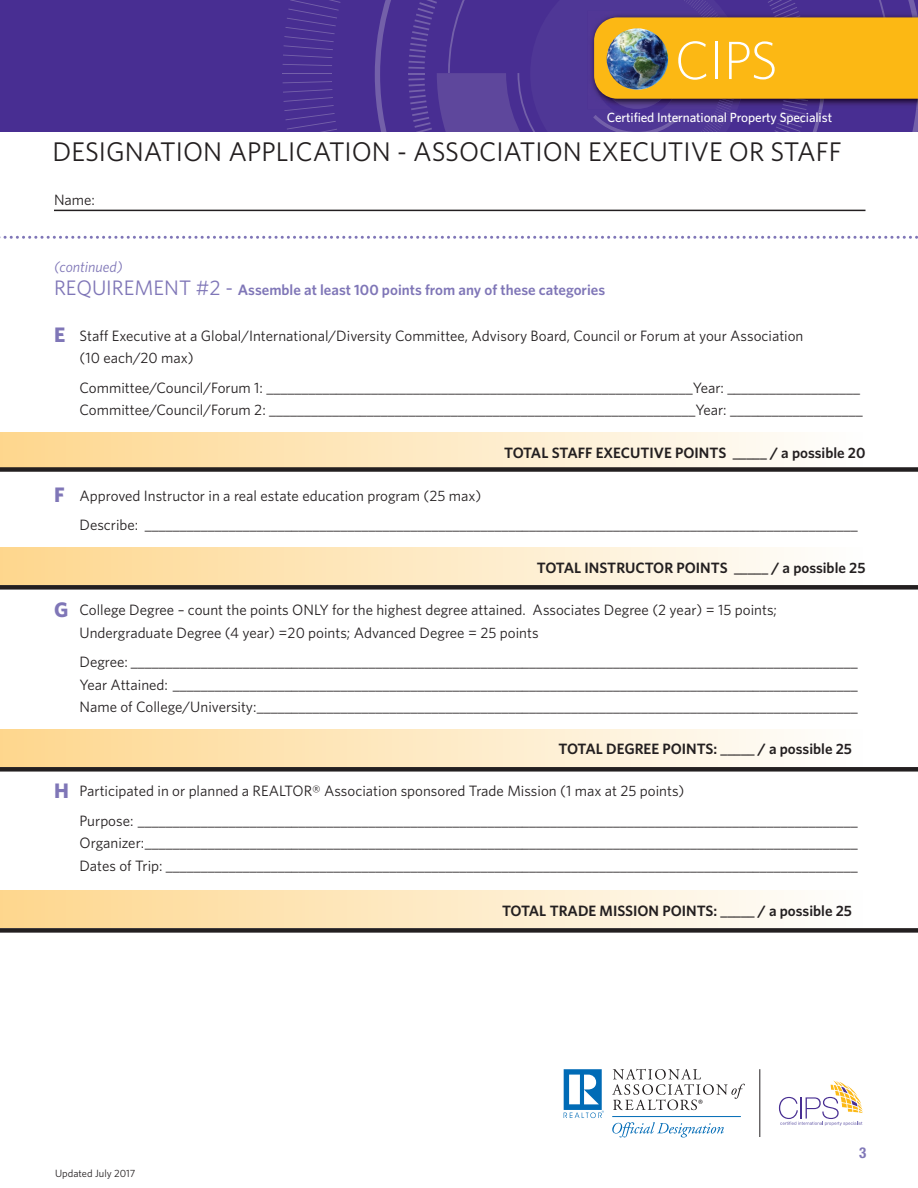
<style>
.page{position:relative;width:918px;height:1188px;background:#fff}
.page>*{position:absolute;margin:0;border:0;box-sizing:border-box;transform-origin:0 0}
.t1{font:27px "Whitney";color:#231f20}
.t2{font:15px/22.5px "Whitney";color:#231f20}
.t3{font:600 15px "Whitney";color:#231f20}
.t4{font:600 15px/22.5px "Whitney";color:#7f76b7}
.t5{font:700 condensed 15px "Helvetica Neue";color:#7f76b7}
.t6{font:500 13.35px "Whitney";letter-spacing:-.01em;color:#fff}
.t7{font:10.5px "Whitney";color:#231f20}
.s1{font-weight:400;font-style:italic}
.s2{font-weight:400;font-size:21px}
.s3{font-weight:700;font-size:21px;color:#7f76b7}
</style>
<div class="page">
<div style="left:0;top:0;width:918px;height:132px;background:#482e92"></div>
<hr style="left:282px;top:73px;width:50px;height:1px;background:#7561aa">
<svg style="left:283px;top:64px;width:49px;height:2px"></svg>
<svg style="left:283px;top:89px;width:54px;height:43px"></svg>
<svg style="left:283px;top:0;width:57px;height:58px"></svg>
<svg style="left:283px;top:81px;width:49px;height:2px"></svg>
<svg style="left:375px;top:0;width:543px;height:132px"></svg>
<svg style="left:612px;top:1122px;width:112px;height:15px"></svg>
<hr style="left:612px;top:1116px;width:129px;height:1px;background:#006bb6">
<svg style="left:564px;top:1069px;width:40px;height:49px"></svg>
<svg style="left:612px;top:1069px;width:133px;height:41px"></svg>
<hr style="left:759px;top:1069px;width:1px;height:68px;background:#231f20">
<svg style="left:779px;top:1081px;width:84px;height:45px"></svg>
<div style="left:0;top:548px;width:863px;height:37px;background:linear-gradient(to right,#fed68d,#fefefd)"></div>
<div style="left:0;top:730px;width:863px;height:37px;background:linear-gradient(to right,#fed68d,#fefefd)"></div>
<div style="left:0;top:433px;width:863px;height:37px;background:linear-gradient(to right,#fed68d,#fefefd)"></div>
<div style="left:0;top:467px;width:918px;height:5px;background:#231f20"></div>
<div style="left:0;top:585px;width:918px;height:5px;background:#231f20"></div>
<div style="left:0;top:767px;width:918px;height:5px;background:#231f20"></div>
<div style="left:0;top:891px;width:863px;height:37px;background:linear-gradient(to right,#fed68d,#fefefd)"></div>
<div style="left:0;top:928px;width:918px;height:5px;background:#231f20"></div>
<hr style="left:54px;top:210px;width:812px;height:1px;background:#231f20">
<svg style="left:0;top:236px;width:918px;height:3px"></svg>
<p class="t6" style="left:607px;top:109px;width:227px">Certified International Property Specialist</p>
<h1 class="t1" style="left:52px;top:134px;width:791px">DESIGNATION APPLICATION - ASSOCIATION EXECUTIVE OR STAFF</h1>
<p class="t2" style="left:54px;top:188px;width:42px">Name:</p>
<p class="t4" style="left:54px;top:256px;width:553px"><span class="s1">(continued)<br></span><span class="s2">REQUIREMENT #2 -</span> Assemble at least 100 points from any of these categories</p>
<p class="t2" style="left:80px;top:324px;width:726px;text-indent:-26px"><span class="s3">E</span> Staff Executive at a Global/International/Diversity Committee, Advisory Board, Council or Forum at your Association (10 each/20 max)</p>
<p class="t2" style="left:80px;top:376px;width:785px">Committee/Council/Forum 1: _____________________________________________________________Year: ___________________<br>Committee/Council/Forum 2: _____________________________________________________________Year: ___________________</p>
<p class="t3" style="left:504px;top:443px;width:363px">TOTAL STAFF EXECUTIVE POINTS _____ / a possible 20</p>
<p class="t2" style="left:80px;top:480px;width:780px;line-height:29.2px;text-indent:-26px"><span class="s3">F</span> Approved Instructor in a real estate education program (25 max)<br>Describe: ______________________________________________________________________________________________________</p>
<p class="t3" style="left:537px;top:557px;width:330px">TOTAL INSTRUCTOR POINTS _____ / a possible 25</p>
<p class="t2" style="left:80px;top:598px;width:699px;text-indent:-26px"><span class="s3">G</span> College Degree – count the points ONLY for the highest degree attained. Associates Degree (2 year) = 15 points;<br>Undergraduate Degree (4 year) =20 points; Advanced Degree = 25 points</p>
<p class="t2" style="left:80px;top:650px;width:780px;text-align:justify">Degree: ________________________________________________________________________________________________________ Year Attained: __________________________________________________________________________________________________ Name of College/University:______________________________________________________________________________________</p>
<p class="t3" style="left:559px;top:739px;width:295px">TOTAL DEGREE POINTS: _____ / a possible 25</p>
<p class="t2" style="left:80px;top:776px;width:780px;line-height:29.2px;text-indent:-26px"><span class="s3">H</span> Participated in or planned a REALTOR® Association sponsored Trade Mission (1 max at 25 points)<br>Purpose: _______________________________________________________________________________________________________</p>
<p class="t2" style="left:80px;top:831px;width:780px">Organizer:______________________________________________________________________________________________________<br>Dates of Trip: ___________________________________________________________________________________________________</p>
<p class="t3" style="left:502px;top:901px;width:351px">TOTAL TRADE MISSION POINTS: _____ / a possible 25</p>
<p class="t7" style="left:55px;top:1166px;width:82px">Updated July 2017</p>
<p class="t5" style="left:859px;top:1143px;width:9px">3</p>
</div>
